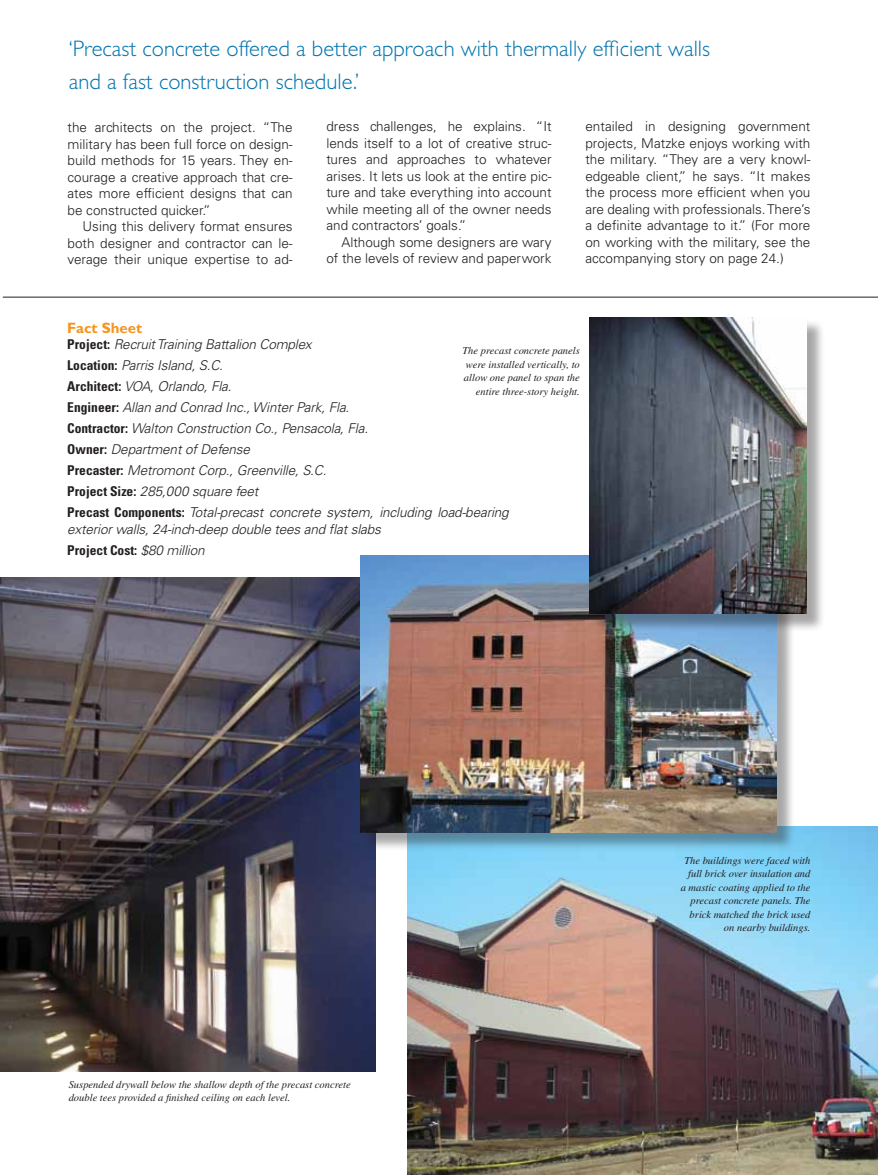
<style>
.page{position:relative;width:878px;height:1175px;background:#fff}
.page>*{position:absolute;margin:0;border:0;box-sizing:border-box;transform-origin:0 0}
.t1{font:300 22.5px/33px "Gill Sans Std";color:#0073ae}
.t2{font:700 15px "Gill Sans Std";color:#f7941e}
.t3{font:300 13.5px/16.5px "Univers LT Std";color:#231f20;text-align:justify}
.t4{font:italic 300 13.5px/21px "Univers LT Std";letter-spacing:-.01em;color:#231f20}
.t5{font:700 condensed 13.5px "Univers";color:#231f20}
.t6{font:italic 10.5px/13.5px "Times LT Std";color:#231f20;text-align:right}
.s1{font-family:"Univers";font-weight:700;font-style:normal;font-stretch:condensed}
.s2{font-family:"Univers LT Std";font-weight:300;font-style:italic;font-stretch:normal}
</style>
<div class="page">
<hr style="left:3px;top:297px;width:875px;height:1px;background:#231f20">
<img style="left:407px;top:826px;width:471px;height:348px">
<img style="left:0;top:577px;width:376px;height:494px">
<div style="left:362px;top:558px;width:433px;height:293px;background:#231f20;opacity:.4"></div>
<img style="left:360px;top:556px;width:416px;height:276px">
<div style="left:591px;top:320px;width:234px;height:312px;background:#231f20;opacity:.4"></div>
<img style="left:589px;top:317px;width:217px;height:297px">
<h1 class="t1" style="left:69px;top:32px;width:643px">‘Precast concrete offered a better approach with thermally efficient walls and a fast construction schedule.’</h1>
<p class="t3" style="left:68px;top:119px;width:227px">the architects on the project. “The military has been full force on design&shy;build methods for 15 years. They en&shy;courage a creative approach that cre&shy;ates more efficient designs that can be constructed quicker.”</p>
<p class="t3" style="left:68px;top:218px;width:227px;text-indent:15px">Using this delivery format ensures both designer and contractor can le&shy;verage their unique expertise to ad-</p>
<p class="t3" style="left:326px;top:118px;width:227px">dress challenges, he explains. “It lends itself to a lot of creative struc&shy;tures and approaches to whatever arises. It lets us look at the entire pic&shy;ture and take everything into account while meeting all of the owner needs and contractors’ goals.”</p>
<p class="t3" style="left:326px;top:234px;width:227px;text-align:right">Although some designers are wary of the levels of review and paperwork</p>
<p class="t3" style="left:585px;top:118px;width:227px">entailed in designing government projects, Matzke enjoys working with the military. “They are a very knowl&shy;edgeable client,” he says. “It makes the process more efficient when you are dealing with professionals. There’s a definite advantage to it.” (For more on working with the military, see the accompanying story on page 24.)</p>
<p class="t2" style="left:67px;top:318px;width:76px">Fact Sheet</p>
<p class="t4" style="left:67px;top:334px;width:443px"><span class="s1">Project:</span> Recruit Training Battalion Complex<br><span class="s1">Location:</span> Parris Island, S.C.<br><span class="s1">Architect:</span> VOA, Orlando, Fla.<br><span class="s1">Engineer:</span> Allan and Conrad Inc., Winter Park, Fla.<br><span class="s1">Contractor:</span> Walton Construction Co., Pensacola, Fla.<br><span class="s1">Owner:</span> Department of Defense<br><span class="s1">Precaster:</span> Metromont Corp., Greenville, S.C.<br><span class="s1">Project Size:</span> 285,000 square feet<br><span class="s1">Precast Components:</span> Total-precast concrete system, including load-bearing</p>
<p class="t4" style="left:67px;top:518px;width:315px">exterior walls, 24-inch-deep double tees and flat slabs</p>
<p class="t5" style="left:67px;top:541px;width:139px">Project Cost: <span class="s2">$80 million</span></p>
<p class="t6" style="left:462px;top:344px;width:119px">The precast concrete panels were installed vertically, to allow one panel to span the entire three-story height.</p>
<p class="t6" style="left:69px;top:1077px;width:283px;text-align:left">Suspended drywall below the shallow depth of the precast concrete double tees provided a finished ceiling on each level.</p>
<p class="t6" style="left:680px;top:853px;width:131px">The buildings were faced with full brick over insulation and a mastic coating applied to the precast concrete panels. The brick matched the brick used on nearby buildings.</p>
</div>
